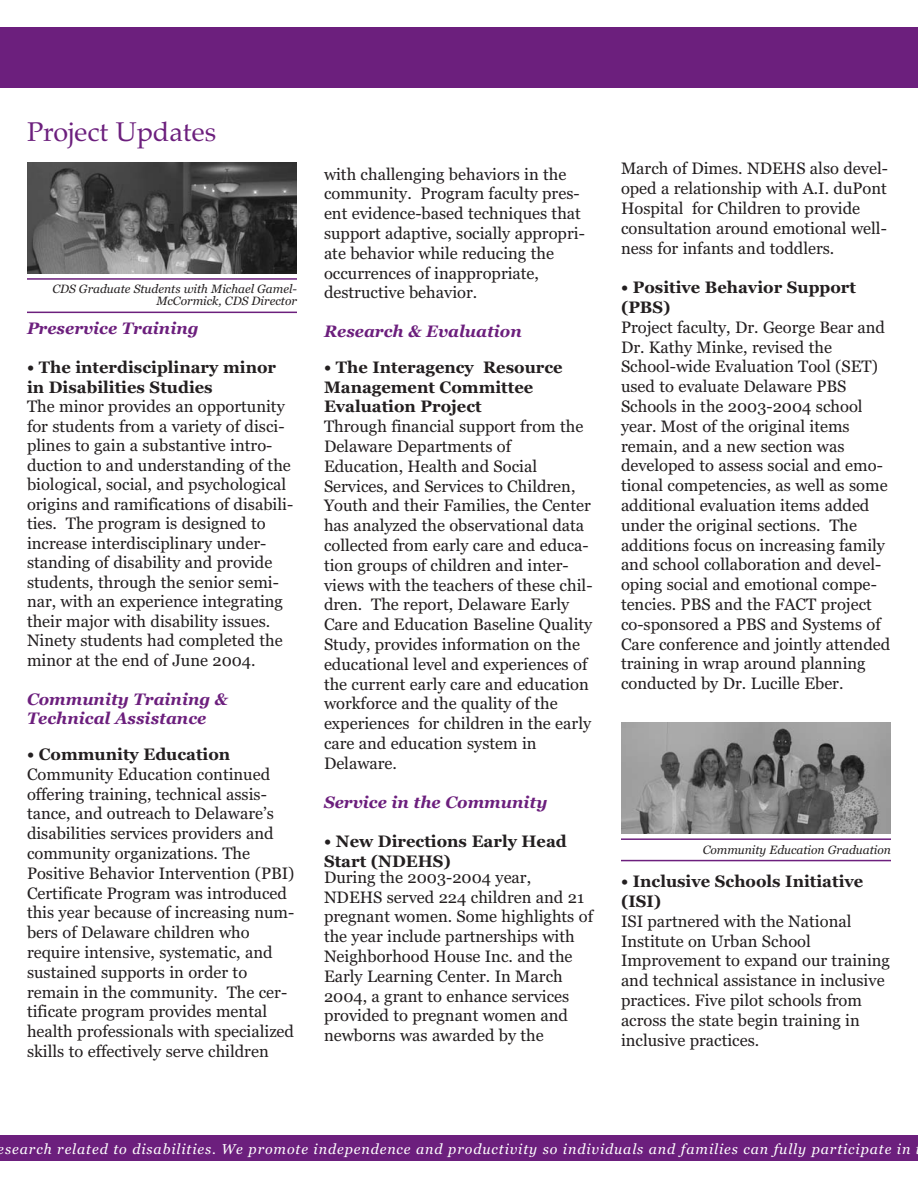
<style>
.page{position:relative;width:918px;height:1188px;background:#fff}
.page>*{position:absolute;margin:0;border:0;box-sizing:border-box;transform-origin:0 0}
.t1{font:27px "Palatino";color:#6c1f7d}
.t2{font:16.5px/19.8px "Georgia";color:#231f20}
.t3{font:700 16.5px/19.8px "Georgia";color:#231f20}
.t4{font:italic 700 16.5px/19.5px "Georgia";color:#6c1f7d}
.t5{font:italic 14.25px "Georgia";letter-spacing:.06em;color:#fff}
.t6{font:italic 12px/12px "Georgia";color:#231f20;text-align:right}
</style>
<div class="page">
<img style="left:621px;top:722px;width:270px;height:112px">
<hr style="left:621px;top:838px;width:270px;height:2px;background:#6c1f7d">
<hr style="left:621px;top:860px;width:270px;height:1px;background:#6c1f7d">
<img style="left:27px;top:162px;width:270px;height:111px">
<hr style="left:27px;top:278px;width:270px;height:2px;background:#6c1f7d">
<hr style="left:27px;top:312px;width:270px;height:1px;background:#6c1f7d">
<div style="left:0;top:27px;width:918px;height:61px;background:#6c1f7d"></div>
<div style="left:0;top:1135px;width:918px;height:26px;background:#6c1f7d"></div>
<h1 class="t1" style="left:27px;top:116px;width:191px">Project Updates</h1>
<p class="t6" style="left:52px;top:283px;width:246px">CDS Graduate Students with Michael Gamel-<br>McCormick, CDS Director</p>
<p class="t4" style="left:27px;top:319px;width:173px">Preservice Training</p>
<p class="t3" style="left:27px;top:358px;width:251px">• The interdisciplinary minor in Disabilities Studies</p>
<p class="t2" style="left:27px;top:397px;width:268px">The minor provides an opportunity for students from a variety of disci&shy;plines to gain a substantive intro&shy;duction to and understanding of the biological, social, and psychological origins and ramifications of disabili&shy;ties. The program is designed to increase interdisciplinary under&shy;standing of disability and provide students, through the senior semi&shy;nar, with an experience integrating their major with disability issues.<br>Ninety students had completed the minor at the end of June 2004.</p>
<p class="t4" style="left:27px;top:690px;width:202px">Community Training &amp;<br>Technical Assistance</p>
<p class="t3" style="left:27px;top:744px;width:205px">• Community Education</p>
<p class="t2" style="left:27px;top:764px;width:269px">Community Education continued offering training, technical assis&shy;tance, and outreach to Delaware’s disabilities services providers and community organizations. The Positive Behavior Intervention (PBI)<br>Certificate Program was introduced this year because of increasing num&shy;bers of Delaware children who require intensive, systematic, and sustained supports in order to remain in the community. The cer&shy;tificate program provides mental health professionals with specialized skills to effectively serve children</p>
<p class="t2" style="left:324px;top:164px;width:262px">with challenging behaviors in the community. Program faculty pres&shy;ent evidence-based techniques that support adaptive, socially appropri&shy;ate behavior while reducing the occurrences of inappropriate, destructive behavior.</p>
<p class="t4" style="left:324px;top:322px;width:199px">Research &amp; Evaluation</p>
<p class="t3" style="left:324px;top:357px;width:240px">• The Interagency Resource<br>Management Committee<br>Evaluation Project</p>
<p class="t2" style="left:324px;top:417px;width:270px">Through financial support from the Delaware Departments of Education, Health and Social Services, and Services to Children, Youth and their Families, the Center has analyzed the observational data collected from early care and educa&shy;tion groups of children and inter&shy;views with the teachers of these chil&shy;dren. The report, Delaware Early Care and Education Baseline Quality Study, provides information on the educational level and experiences of the current early care and education workforce and the quality of the experiences for children in the early care and education system in Delaware.</p>
<p class="t4" style="left:324px;top:793px;width:225px">Service in the Community</p>
<p class="t3" style="left:324px;top:832px;width:244px">• New Directions Early Head<br>Start (NDEHS)</p>
<p class="t2" style="left:324px;top:867px;width:271px">During the 2003-2004 year,<br>NDEHS served 224 children and 21 pregnant women. Some highlights of the year include partnerships with<br>Neighborhood House Inc. and the<br>Early Learning Center. In March<br>2004, a grant to enhance services provided to pregnant women and newborns was awarded by the</p>
<p class="t2" style="left:621px;top:159px;width:268px">March of Dimes. NDEHS also devel&shy;oped a relationship with A.I. duPont Hospital for Children to provide consultation around emotional well&shy;ness for infants and toddlers.</p>
<p class="t3" style="left:621px;top:278px;width:237px">• Positive Behavior Support (PBS)</p>
<p class="t2" style="left:621px;top:317px;width:271px">Project faculty, Dr. George Bear and Dr. Kathy Minke, revised the School-wide Evaluation Tool (SET) used to evaluate Delaware PBS Schools in the 2003-2004 school year. Most of the original items remain, and a new section was developed to assess social and emo&shy;tional competencies, as well as some additional evaluation items added under the original sections. The additions focus on increasing family and school collaboration and devel&shy;oping social and emotional compe&shy;tencies. PBS and the FACT project co-sponsored a PBS and Systems of Care conference and jointly attended training in wrap around planning conducted by Dr. Lucille Eber.</p>
<p class="t6" style="left:703px;top:844px;width:190px">Community Education Graduation</p>
<p class="t3" style="left:621px;top:872px;width:244px">• Inclusive Schools Initiative (ISI)</p>
<p class="t2" style="left:621px;top:911px;width:271px">ISI partnered with the National<br>Institute on Urban School<br>Improvement to expand our training and technical assistance in inclusive practices. Five pilot schools from across the state begin training in inclusive practices.</p>
<p class="t5" style="left:-2px;top:1140px;width:914px">esearch related to disabilities. We promote independence and productivity so individuals and families can fully participate in</p>
</div>
